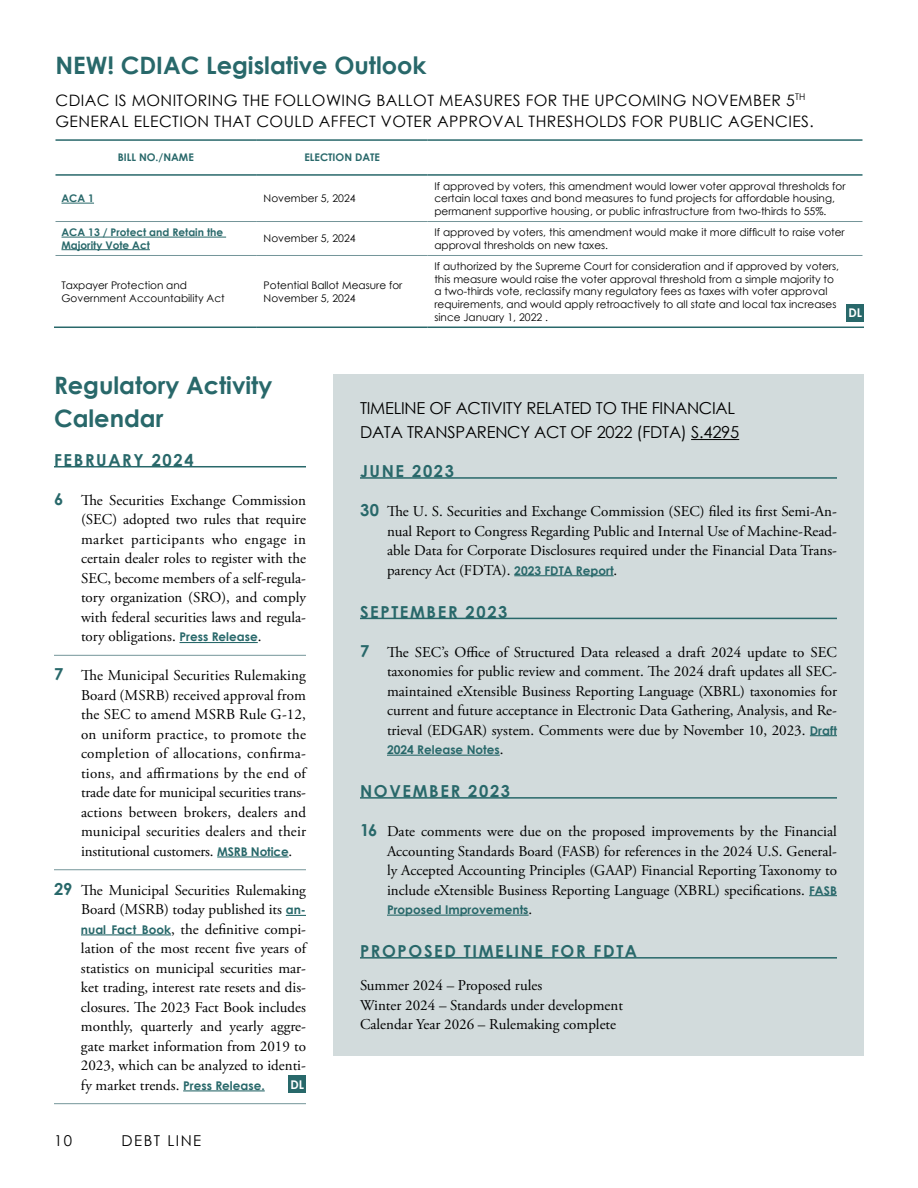
<style>
.page{position:relative;width:918px;height:1188px;background:#fff}
.page>*{position:absolute;margin:0;border:0;box-sizing:border-box;transform-origin:0 0}
.t1{font:700 24px/32.4px "Century Gothic";color:#28686a}
.t2{font:16.5px/24px "Century Gothic";letter-spacing:-.015em;color:#000}
.t3{font:700 16.5px "Century Gothic";letter-spacing:.1em;color:#28686a}
.t4{font:15.75px/21px "Century Gothic";letter-spacing:.025em;color:#000}
.t5{font:15px/19.5px "Adobe Garamond Pro";color:#000;text-align:justify}
.t6{font:15px "Century Gothic";letter-spacing:.1em;color:#000}
.t7{font:700 12px "Century Gothic";color:#28686a}
.t8{font:700 12px "Century Gothic";color:#fff}
.t9{font:10.5px/12.6px "Century Gothic";color:#000}
.t10{font:700 10.5px/12.6px "Century Gothic";color:#28686a}
.s1{font-family:"Century Gothic";font-weight:700;font-size:16.5px;color:#28686a}
.s2{font-family:"Century Gothic";font-weight:700;font-size:12px;color:#28686a}
.s3{font-family:"Adobe Garamond Pro";font-weight:400;font-size:15px;color:#000}
</style>
<div class="page">
<hr style="left:56px;top:139px;width:201px;height:2px;background:#28686a">
<hr style="left:257px;top:139px;width:171px;height:2px;background:#28686a">
<hr style="left:428px;top:139px;width:434px;height:2px;background:#28686a">
<hr style="left:56px;top:174px;width:201px;height:2px;background:#28686a">
<hr style="left:257px;top:174px;width:171px;height:2px;background:#28686a">
<hr style="left:428px;top:174px;width:434px;height:2px;background:#28686a">
<hr style="left:56px;top:221px;width:201px;height:1px;background:#749599">
<hr style="left:257px;top:221px;width:171px;height:1px;background:#749599">
<hr style="left:428px;top:221px;width:434px;height:1px;background:#749599">
<hr style="left:56px;top:255px;width:201px;height:1px;background:#749599">
<hr style="left:257px;top:255px;width:171px;height:1px;background:#749599">
<hr style="left:428px;top:255px;width:434px;height:1px;background:#749599">
<hr style="left:54px;top:327px;width:203px;height:1px;background:#28686a">
<hr style="left:257px;top:327px;width:171px;height:1px;background:#28686a">
<hr style="left:428px;top:327px;width:436px;height:1px;background:#28686a">
<hr style="left:62px;top:203px;width:32px;height:1px;background:#28686a">
<hr style="left:62px;top:237px;width:164px;height:1px;background:#28686a">
<hr style="left:62px;top:249px;width:88px;height:1px;background:#28686a">
<hr style="left:54px;top:466px;width:252px;height:1px;background:#28686a">
<hr style="left:54px;top:655px;width:252px;height:1px;background:#749599">
<hr style="left:180px;top:642px;width:78px;height:1px;background:#28686a">
<hr style="left:54px;top:869px;width:252px;height:1px;background:#749599">
<hr style="left:217px;top:856px;width:72px;height:2px;background:#28686a">
<svg style="left:286px;top:915px;width:20px;height:1px"></svg>
<hr style="left:81px;top:934px;width:90px;height:1px;background:#28686a">
<hr style="left:54px;top:1103px;width:252px;height:1px;background:#749599">
<hr style="left:183px;top:1090px;width:82px;height:1px;background:#28686a">
<div style="left:333px;top:375px;width:531px;height:681px;background:#d2dbdc"></div>
<hr style="left:691px;top:439px;width:48px;height:1px;background:#000">
<hr style="left:360px;top:477px;width:477px;height:2px;background:#28686a">
<hr style="left:514px;top:575px;width:100px;height:1px;background:#28686a">
<hr style="left:360px;top:618px;width:477px;height:1px;background:#28686a">
<svg style="left:810px;top:735px;width:27px;height:1px"></svg>
<hr style="left:387px;top:755px;width:113px;height:1px;background:#28686a">
<hr style="left:360px;top:797px;width:477px;height:2px;background:#28686a">
<svg style="left:809px;top:895px;width:28px;height:1px"></svg>
<hr style="left:387px;top:915px;width:142px;height:1px;background:#28686a">
<hr style="left:360px;top:957px;width:477px;height:2px;background:#28686a">
<div style="left:288px;top:1075px;width:18px;height:18px;background:#28686a"></div>
<div style="left:846px;top:304px;width:18px;height:18px;background:#28686a"></div>
<h1 class="t1" style="left:56px;top:48px;width:373px">NEW! CDIAC Legislative Outlook</h1>
<p class="t4" style="left:55px;top:89px;width:760px">CDIAC IS MONITORING THE FOLLOWING BALLOT MEASURES FOR THE UPCOMING NOVEMBER 5<sup>TH<br></sup>GENERAL ELECTION THAT COULD AFFECT VOTER APPROVAL THRESHOLDS FOR PUBLIC AGENCIES.</p>
<p class="t10" style="left:118px;top:151px;width:78px">BILL NO./NAME</p>
<p class="t10" style="left:304px;top:151px;width:77px">ELECTION DATE</p>
<p class="t10" style="left:62px;top:192px;width:34px">ACA 1</p>
<p class="t9" style="left:264px;top:192px;width:94px">November 5, 2024</p>
<p class="t9" style="left:434px;top:179px;width:413px">If approved by voters, this amendment would lower voter approval thresholds for certain local taxes and bond measures to fund projects for affordable housing, permanent supportive housing, or public infrastructure from two-thirds to 55%.</p>
<p class="t10" style="left:62px;top:226px;width:163px">ACA 13 / Protect and Retain the<br>Majority Vote Act</p>
<p class="t9" style="left:264px;top:232px;width:94px">November 5, 2024</p>
<p class="t9" style="left:434px;top:226px;width:412px">If approved by voters, this amendment would make it more difficult to raise voter approval thresholds on new taxes.</p>
<p class="t9" style="left:62px;top:279px;width:165px">Taxpayer Protection and<br>Government Accountability Act</p>
<p class="t9" style="left:264px;top:279px;width:140px">Potential Ballot Measure for<br>November 5, 2024</p>
<p class="t9" style="left:434px;top:260px;width:406px">If authorized by the Supreme Court for consideration and if approved by voters, this measure would raise the voter approval threshold from a simple majority to a two-thirds vote, reclassify many regulatory fees as taxes with voter approval requirements, and would apply retroactively to all state and local tax increases since January 1, 2022 .</p>
<p class="t8" style="left:848px;top:304px;width:15px">DL</p>
<h1 class="t1" style="left:54px;top:368px;width:220px">Regulatory Activity<br>Calendar</h1>
<p class="t3" style="left:54px;top:447px;width:141px">FEBRUARY 2024</p>
<p class="t5" style="left:81px;top:491px;width:227px;text-indent:-27px"><span class="s1">6</span> The Securities Exchange Commission (SEC) adopted two rules that require market participants who engage in certain dealer roles to register with the SEC, become members of a self-regula&shy;tory organization (SRO), and comply with federal securities laws and regula&shy;tory obligations. <span class="s2">Press Release</span>.</p>
<p class="t5" style="left:81px;top:666px;width:227px;text-indent:-27px"><span class="s1">7</span> The Municipal Securities Rulemaking Board (MSRB) received approval from the SEC to amend MSRB Rule G-12, on uniform practice, to promote the completion of allocations, confirma&shy;tions, and affirmations by the end of trade date for municipal securities trans&shy;actions between brokers, dealers and municipal securities dealers and their institutional customers. <span class="s2">MSRB Notice</span>.</p>
<p class="t5" style="left:81px;top:881px;width:227px;text-indent:-27px"><span class="s1">29</span> The Municipal Securities Rulemaking Board (MSRB) today published its <span class="s2">an&shy;nual Fact Book</span>, the definitive compi&shy;lation of the most recent five years of statistics on municipal securities mar&shy;ket trading, interest rate resets and dis&shy;closures. The 2023 Fact Book includes monthly, quarterly and yearly aggre&shy;gate market information from 2019 to 2023, which can be analyzed to identi&shy;fy market trends. <span class="s2">Press Release.</span></p>
<p class="t8" style="left:290px;top:1075px;width:15px">DL</p>
<p class="t6" style="left:54px;top:1130px;width:20px">10</p>
<p class="t6" style="left:122px;top:1130px;width:81px">DEBT LINE</p>
<p class="t2" style="left:360px;top:396px;width:381px">TIMELINE OF ACTIVITY RELATED TO THE FINANCIAL<br>DATA TRANSPARENCY ACT OF 2022 (FDTA) S.4295</p>
<p class="t3" style="left:360px;top:459px;width:96px">JUNE 2023</p>
<p class="t5" style="left:387px;top:502px;width:452px;text-indent:-27px"><span class="s1">30</span> The U. S. Securities and Exchange Commission (SEC) filed its first Semi-An&shy;nual Report to Congress Regarding Public and Internal Use of Machine-Read&shy;able Data for Corporate Disclosures required under the Financial Data Trans&shy;parency Act (FDTA). <span class="s2">2023 FDTA Report</span>.</p>
<p class="t3" style="left:360px;top:599px;width:149px">SEPTEMBER 2023</p>
<p class="t5" style="left:387px;top:643px;width:452px;text-indent:-27px"><span class="s1">7</span> The SEC’s Office of Structured Data released a draft 2024 update to SEC taxonomies for public review and comment. The 2024 draft updates all SEC‐ maintained eXtensible Business Reporting Language (XBRL) taxonomies for current and future acceptance in Electronic Data Gathering, Analysis, and Re&shy;trieval (EDGAR) system. Comments were due by November 10, 2023. <span class="s2">Draft</span></p>
<p class="t7" style="left:387px;top:741px;width:118px">2024 Release Notes<span class="s3">.</span></p>
<p class="t3" style="left:360px;top:779px;width:152px">NOVEMBER 2023</p>
<p class="t5" style="left:387px;top:822px;width:452px;text-indent:-27px"><span class="s1">16</span> Date comments were due on the proposed improvements by the Financial Accounting Standards Board (FASB) for references in the 2024 U.S. General&shy;ly Accepted Accounting Principles (GAAP) Financial Reporting Taxonomy to include eXtensible Business Reporting Language (XBRL) specifications. <span class="s2">FASB</span></p>
<p class="t7" style="left:387px;top:901px;width:147px">Proposed Improvements<span class="s3">.</span></p>
<p class="t3" style="left:360px;top:939px;width:279px">PROPOSED TIMELINE FOR FDTA</p>
<p class="t5" style="left:360px;top:976px;width:264px;text-align:left">Summer 2024 – Proposed rules<br>Winter 2024 – Standards under development<br>Calendar Year 2026 – Rulemaking complete</p>
</div>
